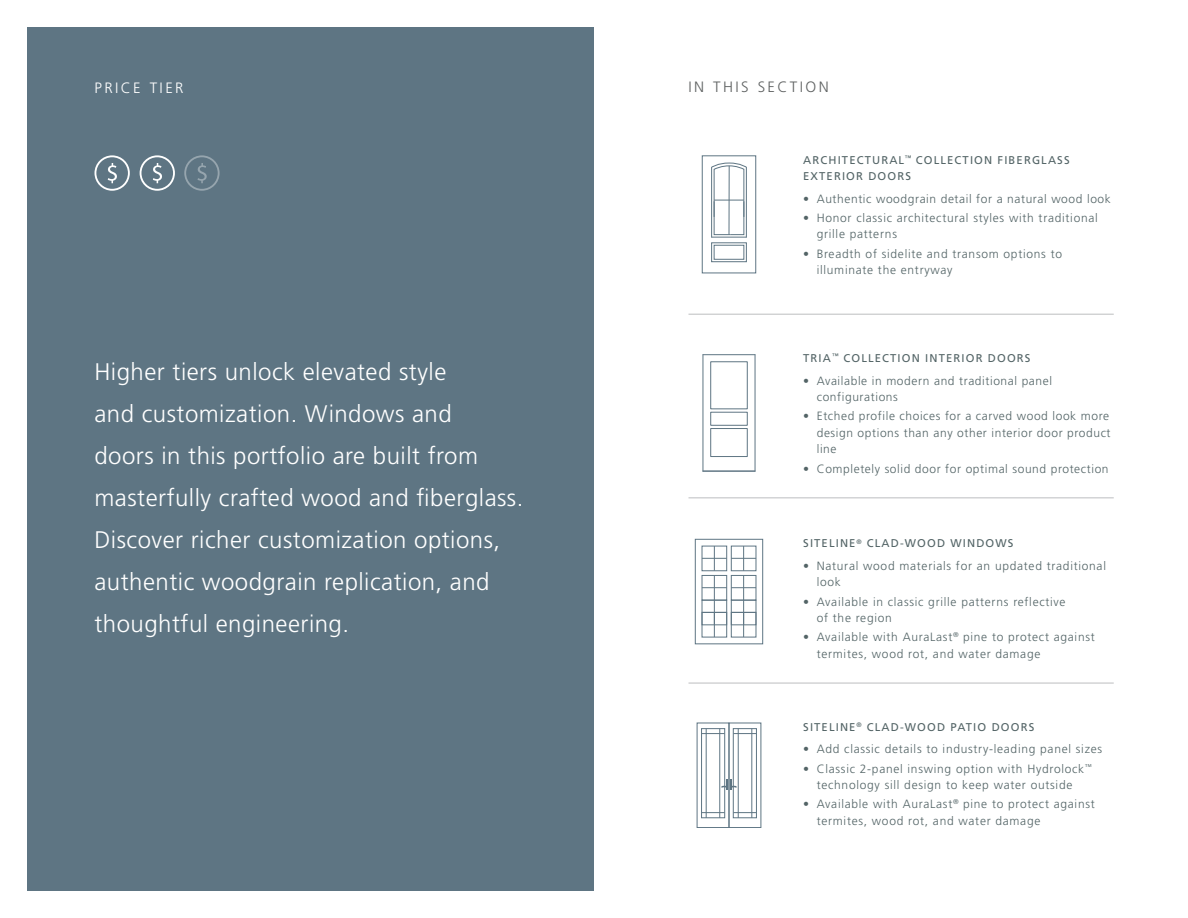
<style>
.page{position:relative;width:1188px;height:918px;background:#fff}
.page>*{position:absolute;margin:0;border:0;box-sizing:border-box;transform-origin:0 0}
.t1{font:300 24px/42px "Frutiger LT Std";letter-spacing:.02em;color:#fff}
.t2{font:300 15px "Frutiger LT Std";letter-spacing:.16em;color:#5e6161}
.t3{font:300 15px "Frutiger LT Std";letter-spacing:.16em;color:#fff}
.t4{font:300 12px/16.5px "Frutiger LT Std";letter-spacing:.06em;color:#536466}
.t5{font:11.25px/16.5px "Frutiger LT Std";letter-spacing:.1em;color:#536466}
</style>
<div class="page">
<div style="left:27px;top:27px;width:567px;height:864px;background:#5e7583"></div>
<hr style="left:688px;top:683px;width:426px;height:1px;background:#bcbec0">
<hr style="left:688px;top:497px;width:426px;height:1px;background:#bcbec0">
<hr style="left:688px;top:314px;width:426px;height:1px;background:#bcbec0">
<div style="left:697px;top:723px;width:32px;height:105px;border:1px solid #5e7583"></div>
<div style="left:701px;top:728px;width:24px;height:90px;border:1px solid #5e7583"></div>
<hr style="left:706px;top:729px;width:1px;height:89px;background:#5e7583">
<hr style="left:719px;top:729px;width:1px;height:89px;background:#5e7583">
<svg style="left:702px;top:733px;width:23px;height:1px"></svg>
<svg style="left:702px;top:812px;width:23px;height:1px"></svg>
<div style="left:729px;top:723px;width:32px;height:105px;border:1px solid #5e7583"></div>
<div style="left:733px;top:728px;width:24px;height:90px;border:1px solid #5e7583"></div>
<hr style="left:751px;top:729px;width:1px;height:89px;background:#5e7583">
<hr style="left:738px;top:729px;width:1px;height:89px;background:#5e7583">
<svg style="left:733px;top:733px;width:23px;height:1px"></svg>
<svg style="left:733px;top:812px;width:23px;height:1px"></svg>
<svg style="left:720px;top:779px;width:18px;height:11px"></svg>
<svg style="left:702px;top:546px;width:54px;height:91px"></svg>
<div style="left:695px;top:539px;width:68px;height:105px;border:1px solid #5e7583"></div>
<hr style="left:703px;top:354px;width:52px;height:1px;background:#5e7583">
<div style="left:710px;top:361px;width:38px;height:48px;border:1px solid #5e7583"></div>
<div style="left:710px;top:412px;width:38px;height:14px;border:1px solid #5e7583"></div>
<div style="left:710px;top:428px;width:38px;height:29px;border:1px solid #5e7583"></div>
<hr style="left:702px;top:355px;width:1px;height:116px;background:#5e7583">
<hr style="left:755px;top:355px;width:1px;height:116px;background:#5e7583">
<hr style="left:703px;top:471px;width:52px;height:1px;background:#5e7583">
<div style="left:702px;top:155px;width:54px;height:118px;border:1px solid #5e7583"></div>
<div style="left:711px;top:242px;width:36px;height:20px;border:1px solid #5e7583"></div>
<div style="left:714px;top:245px;width:30px;height:15px;border:1px solid #5e7583"></div>
<svg style="left:711px;top:162px;width:36px;height:76px"></svg>
<hr style="left:729px;top:166px;width:1px;height:69px;background:#5e7583">
<hr style="left:714px;top:200px;width:30px;height:1px;background:#5e7583">
<div style="left:184px;top:155px;width:36px;height:36px;border:2px solid #fff;border-radius:50%"></div>
<svg style="left:197px;top:163px;width:10px;height:20px"></svg>
<div style="left:95px;top:155px;width:35px;height:36px;border:2px solid #fff;border-radius:50%"></div>
<svg style="left:108px;top:163px;width:9px;height:20px"></svg>
<div style="left:140px;top:155px;width:35px;height:36px;border:2px solid #fff;border-radius:50%"></div>
<svg style="left:153px;top:163px;width:9px;height:20px"></svg>
<p class="t3" style="left:94px;top:79px;width:91px">PRICE TIER</p>
<p class="t2" style="left:688px;top:79px;width:142px">IN THIS SECTION</p>
<p class="t1" style="left:94px;top:351px;width:430px">Higher tiers unlock elevated style<br>and customization. Windows and<br>doors in this portfolio are built from masterfully crafted wood and fiberglass.<br>Discover richer customization options, authentic woodgrain replication, and thoughtful engineering.</p>
<p class="t5" style="left:803px;top:152px;width:268px">ARCHITECTURAL<sup>™</sup> COLLECTION FIBERGLASS<br>EXTERIOR DOORS</p>
<p class="t4" style="left:803px;top:191px;width:309px">• Authentic woodgrain detail for a natural wood look</p>
<p class="t4" style="left:817px;top:210px;width:283px;text-indent:-14px">• Honor classic architectural styles with traditional grille patterns</p>
<p class="t4" style="left:817px;top:245px;width:247px;text-indent:-14px">• Breadth of sidelite and transom options to illuminate the entryway</p>
<p class="t5" style="left:803px;top:350px;width:229px">TRIA<sup>™</sup> COLLECTION INTERIOR DOORS</p>
<p class="t4" style="left:817px;top:372px;width:237px;text-indent:-14px">• Available in modern and traditional panel configurations</p>
<p class="t4" style="left:817px;top:408px;width:295px;text-indent:-14px">• Etched profile choices for a carved wood look more design options than any other interior door product line</p>
<p class="t4" style="left:803px;top:460px;width:307px">• Completely solid door for optimal sound protection</p>
<p class="t5" style="left:803px;top:535px;width:212px">SITELINE<sup>®</sup> CLAD-WOOD WINDOWS</p>
<p class="t4" style="left:817px;top:558px;width:291px;text-indent:-14px">• Natural wood materials for an updated traditional look</p>
<p class="t4" style="left:817px;top:593px;width:250px;text-indent:-14px">• Available in classic grille patterns reflective of the region</p>
<p class="t4" style="left:817px;top:629px;width:280px;text-indent:-14px">• Available with AuraLast<sup>®</sup> pine to protect against termites, wood rot, and water damage</p>
<p class="t5" style="left:803px;top:719px;width:233px">SITELINE<sup>®</sup> CLAD-WOOD PATIO DOORS</p>
<p class="t4" style="left:803px;top:741px;width:300px">• Add classic details to industry-leading panel sizes</p>
<p class="t4" style="left:803px;top:760px;width:290px;text-align:center">• Classic 2-panel inswing option with Hydrolock<sup>™ </sup>technology sill design to keep water outside</p>
<p class="t4" style="left:817px;top:796px;width:280px;text-indent:-14px">• Available with AuraLast<sup>®</sup> pine to protect against termites, wood rot, and water damage</p>
</div>
